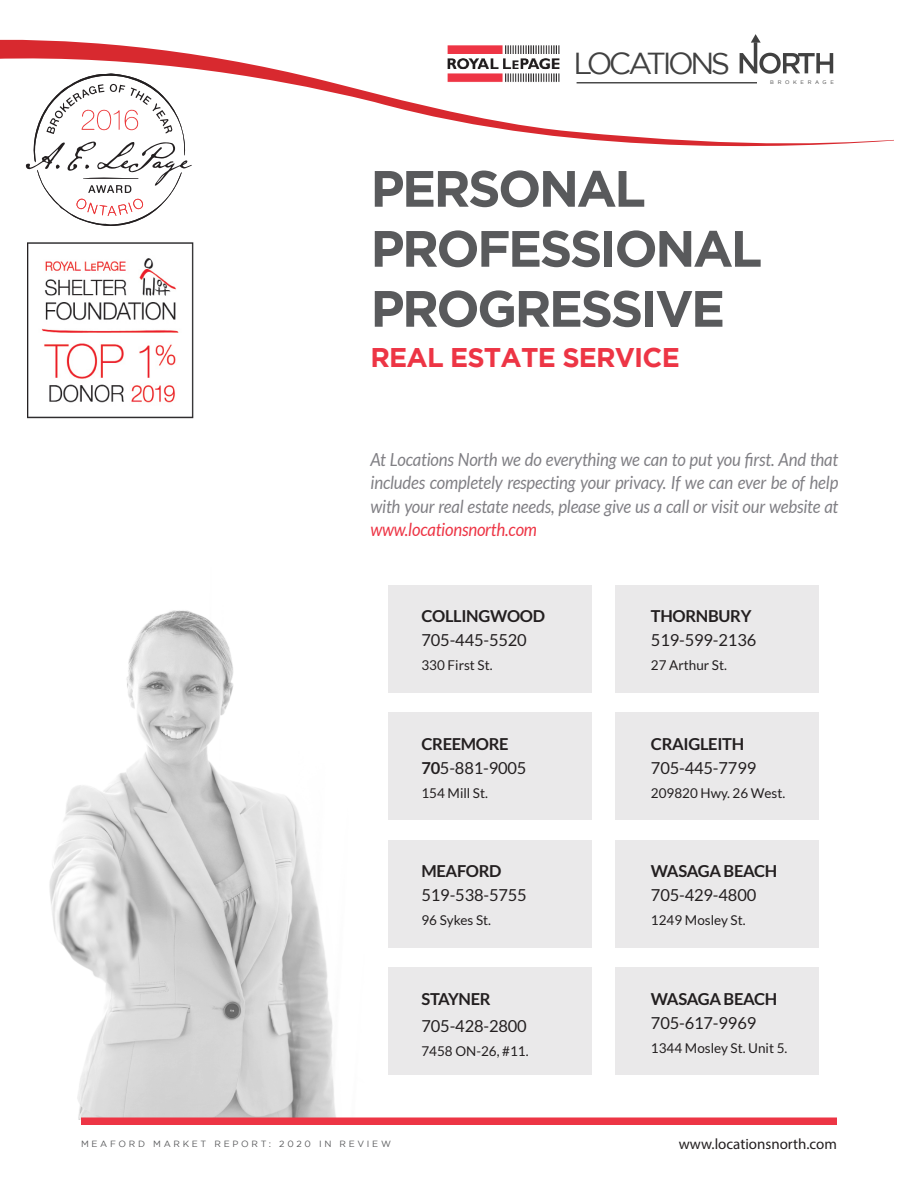
<style>
.page{position:relative;width:918px;height:1188px;background:#fff}
.page>*{position:absolute;margin:0;border:0;box-sizing:border-box;transform-origin:0 0}
.t1{font:700 51px "Gotham";letter-spacing:-.05em;color:#595a5c}
.t2{font:30.3px "Gotham";letter-spacing:-.115em;color:#414141}
.t3{font:700 27px "Gotham";letter-spacing:-.03em;color:#ed3545}
.t4{font:italic 18px/23.4px "Lato";letter-spacing:-.01em;color:#807f84;text-align:justify;scale:.93 1}
.t5{font:16.5px "Lato";letter-spacing:-.01em;color:#231f20}
.t6{font:700 16.5px "Lato";letter-spacing:-.02em;color:#231f20}
.t7{font:15px "Myriad Pro";color:#231f20}
.t8{font:13.5px "Lato";color:#231f20}
.t9{font:9px "Gotham";letter-spacing:.3em;color:#595a5c}
.t10{font:5.25px "Gotham";letter-spacing:.7em;color:#414141}
.s1{color:#ed3545}
.s2{font-weight:700}
</style>
<div class="page">
<img style="left:49px;top:610px;width:343px;height:510px">
<div style="left:615px;top:585px;width:204px;height:107px;background:#eae9ea"></div>
<div style="left:615px;top:840px;width:204px;height:107px;background:#eae9ea"></div>
<div style="left:615px;top:712px;width:204px;height:108px;background:#eae9ea"></div>
<div style="left:615px;top:968px;width:204px;height:107px;background:#eae9ea"></div>
<div style="left:388px;top:585px;width:204px;height:107px;background:#eae9ea"></div>
<div style="left:388px;top:840px;width:204px;height:107px;background:#eae9ea"></div>
<div style="left:388px;top:968px;width:204px;height:107px;background:#eae9ea"></div>
<div style="left:388px;top:712px;width:204px;height:108px;background:#eae9ea"></div>
<div style="left:81px;top:1118px;width:756px;height:7px;background:#ed3545"></div>
<svg style="left:25px;top:148px;width:167px;height:78px"></svg>
<img style="left:27px;top:242px;width:167px;height:177px">
<svg style="left:0;top:37px;width:894px;height:111px"></svg>
<h2 class="t2" style="left:573px;top:46px;width:158px">LOCATIONS</h2>
<p class="t10" style="left:770px;top:80px;width:65px">BROKERAGE</p>
<p class="t1" style="left:370px;top:159px;width:277px">PERSONAL</p>
<p class="t1" style="left:370px;top:219px;width:393px">PROFESSIONAL</p>
<p class="t1" style="left:370px;top:279px;width:356px">PROGRESSIVE</p>
<p class="t3" style="left:370px;top:342px;width:311px">REAL ESTATE SERVICE</p>
<p class="t4" style="left:370px;top:448px;width:505px">At Locations North we do everything we can to put you first. And that includes completely respecting your privacy. If we can ever be of help with your real estate needs, please give us a call or visit our website at <span class="s1">www.locationsnorth.com</span></p>
<p class="t6" style="left:421px;top:606px;width:125px">COLLINGWOOD</p>
<p class="t5" style="left:421px;top:631px;width:107px">705-445-5520</p>
<p class="t8" style="left:421px;top:657px;width:73px">330 First St.</p>
<p class="t6" style="left:421px;top:734px;width:89px">CREEMORE</p>
<p class="t5" style="left:421px;top:759px;width:107px"><span class="s2">70</span>5-881-9005</p>
<p class="t8" style="left:421px;top:785px;width:68px">154 Mill St.</p>
<p class="t6" style="left:421px;top:862px;width:82px">MEAFORD</p>
<p class="t5" style="left:421px;top:886px;width:107px">519-538-5755</p>
<p class="t8" style="left:421px;top:913px;width:71px">96 Sykes St.</p>
<p class="t6" style="left:421px;top:989px;width:71px">STAYNER</p>
<p class="t5" style="left:421px;top:1017px;width:107px">705-428-2800</p>
<p class="t8" style="left:421px;top:1043px;width:109px">7458 ON-26, #11.</p>
<p class="t6" style="left:651px;top:606px;width:102px">THORNBURY</p>
<p class="t5" style="left:651px;top:631px;width:107px">519-599-2136</p>
<p class="t8" style="left:651px;top:657px;width:78px">27 Arthur St.</p>
<p class="t6" style="left:651px;top:734px;width:95px">CRAIGLEITH</p>
<p class="t5" style="left:651px;top:759px;width:107px">705-445-7799</p>
<p class="t8" style="left:651px;top:785px;width:136px">209820 Hwy. 26 West.</p>
<p class="t6" style="left:651px;top:862px;width:128px">WASAGA BEACH</p>
<p class="t5" style="left:651px;top:886px;width:107px">705-429-4800</p>
<p class="t8" style="left:651px;top:913px;width:96px">1249 Mosley St.</p>
<p class="t6" style="left:651px;top:989px;width:128px">WASAGA BEACH</p>
<p class="t5" style="left:651px;top:1014px;width:107px">705-617-9969</p>
<p class="t8" style="left:651px;top:1040px;width:138px">1344 Mosley St. Unit 5.</p>
<p class="t9" style="left:81px;top:1139px;width:311px">MEAFORD MARKET REPORT: 2020 IN REVIEW</p>
<p class="t7" style="left:679px;top:1134px;width:160px">www.locationsnorth.com</p>
</div>
